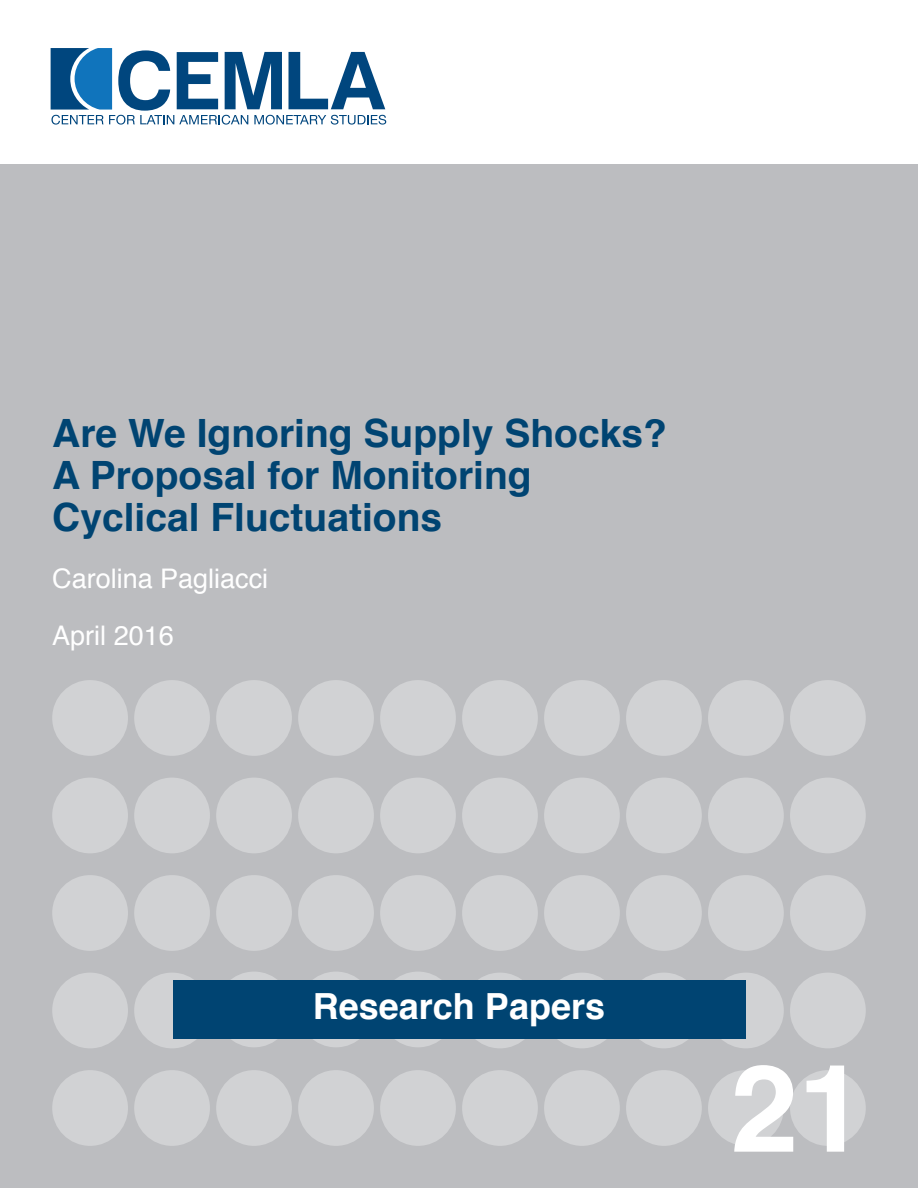
<style>
.page{position:relative;width:918px;height:1188px;background:#fff}
.page>*{position:absolute;margin:0;border:0;box-sizing:border-box;transform-origin:0 0}
.t1{font:700 121.65px "Helvetica";color:#fff}
.t2{font:700 39px/42px "Helvetica";color:#004472}
.t3{font:700 36px "Helvetica";color:#fff}
.t4{font:27px/57px "Helvetica";color:#fff}
</style>
<div class="page">
<div style="left:0;top:164px;width:918px;height:1024px;background:#bcbdc0"></div>
<div style="left:790px;top:680px;width:76px;height:76px;background:#d1d2d4;border-radius:50%"></div>
<div style="left:790px;top:778px;width:76px;height:75px;background:#d1d2d4;border-radius:50%"></div>
<div style="left:790px;top:875px;width:76px;height:76px;background:#d1d2d4;border-radius:50%"></div>
<div style="left:790px;top:973px;width:76px;height:75px;background:#d1d2d4;border-radius:50%"></div>
<div style="left:790px;top:1070px;width:76px;height:76px;background:#d1d2d4;border-radius:50%"></div>
<div style="left:708px;top:680px;width:76px;height:76px;background:#d1d2d4;border-radius:50%"></div>
<div style="left:626px;top:680px;width:76px;height:76px;background:#d1d2d4;border-radius:50%"></div>
<div style="left:544px;top:680px;width:76px;height:76px;background:#d1d2d4;border-radius:50%"></div>
<div style="left:462px;top:680px;width:76px;height:76px;background:#d1d2d4;border-radius:50%"></div>
<div style="left:380px;top:680px;width:76px;height:76px;background:#d1d2d4;border-radius:50%"></div>
<div style="left:298px;top:680px;width:76px;height:76px;background:#d1d2d4;border-radius:50%"></div>
<div style="left:216px;top:680px;width:76px;height:76px;background:#d1d2d4;border-radius:50%"></div>
<div style="left:134px;top:680px;width:76px;height:76px;background:#d1d2d4;border-radius:50%"></div>
<div style="left:52px;top:680px;width:76px;height:76px;background:#d1d2d4;border-radius:50%"></div>
<div style="left:708px;top:778px;width:76px;height:75px;background:#d1d2d4;border-radius:50%"></div>
<div style="left:626px;top:778px;width:76px;height:75px;background:#d1d2d4;border-radius:50%"></div>
<div style="left:544px;top:778px;width:76px;height:75px;background:#d1d2d4;border-radius:50%"></div>
<div style="left:462px;top:778px;width:76px;height:75px;background:#d1d2d4;border-radius:50%"></div>
<div style="left:380px;top:778px;width:76px;height:75px;background:#d1d2d4;border-radius:50%"></div>
<div style="left:298px;top:778px;width:76px;height:75px;background:#d1d2d4;border-radius:50%"></div>
<div style="left:216px;top:778px;width:76px;height:75px;background:#d1d2d4;border-radius:50%"></div>
<div style="left:134px;top:778px;width:76px;height:75px;background:#d1d2d4;border-radius:50%"></div>
<div style="left:52px;top:778px;width:76px;height:75px;background:#d1d2d4;border-radius:50%"></div>
<div style="left:708px;top:875px;width:76px;height:76px;background:#d1d2d4;border-radius:50%"></div>
<div style="left:626px;top:875px;width:76px;height:76px;background:#d1d2d4;border-radius:50%"></div>
<div style="left:544px;top:875px;width:76px;height:76px;background:#d1d2d4;border-radius:50%"></div>
<div style="left:462px;top:875px;width:76px;height:76px;background:#d1d2d4;border-radius:50%"></div>
<div style="left:380px;top:875px;width:76px;height:76px;background:#d1d2d4;border-radius:50%"></div>
<div style="left:298px;top:875px;width:76px;height:76px;background:#d1d2d4;border-radius:50%"></div>
<div style="left:216px;top:875px;width:76px;height:76px;background:#d1d2d4;border-radius:50%"></div>
<div style="left:134px;top:875px;width:76px;height:76px;background:#d1d2d4;border-radius:50%"></div>
<div style="left:52px;top:875px;width:76px;height:76px;background:#d1d2d4;border-radius:50%"></div>
<div style="left:708px;top:973px;width:76px;height:75px;background:#d1d2d4;border-radius:50%"></div>
<div style="left:626px;top:973px;width:76px;height:75px;background:#d1d2d4;border-radius:50%"></div>
<div style="left:544px;top:973px;width:76px;height:75px;background:#d1d2d4;border-radius:50%"></div>
<div style="left:462px;top:973px;width:76px;height:75px;background:#d1d2d4;border-radius:50%"></div>
<div style="left:380px;top:972px;width:76px;height:75px;background:#d1d2d4;border-radius:50%"></div>
<div style="left:298px;top:972px;width:76px;height:75px;background:#d1d2d4;border-radius:50%"></div>
<div style="left:216px;top:972px;width:76px;height:75px;background:#d1d2d4;border-radius:50%"></div>
<div style="left:134px;top:973px;width:76px;height:75px;background:#d1d2d4;border-radius:50%"></div>
<div style="left:52px;top:973px;width:76px;height:75px;background:#d1d2d4;border-radius:50%"></div>
<div style="left:708px;top:1070px;width:76px;height:76px;background:#d1d2d4;border-radius:50%"></div>
<div style="left:626px;top:1070px;width:76px;height:76px;background:#d1d2d4;border-radius:50%"></div>
<div style="left:544px;top:1070px;width:76px;height:76px;background:#d1d2d4;border-radius:50%"></div>
<div style="left:462px;top:1070px;width:76px;height:76px;background:#d1d2d4;border-radius:50%"></div>
<div style="left:380px;top:1070px;width:76px;height:76px;background:#d1d2d4;border-radius:50%"></div>
<div style="left:298px;top:1070px;width:76px;height:76px;background:#d1d2d4;border-radius:50%"></div>
<div style="left:216px;top:1070px;width:76px;height:76px;background:#d1d2d4;border-radius:50%"></div>
<div style="left:134px;top:1070px;width:76px;height:76px;background:#d1d2d4;border-radius:50%"></div>
<div style="left:52px;top:1070px;width:76px;height:76px;background:#d1d2d4;border-radius:50%"></div>
<div style="left:173px;top:981px;width:572px;height:58px;background:#004472"></div>
<svg style="left:51px;top:48px;width:335px;height:77px"></svg>
<p class="t2" style="left:52px;top:413px;width:616px">Are We Ignoring Supply Shocks?<br>A Proposal for Monitoring<br>Cyclical Fluctuations</p>
<p class="t4" style="left:52px;top:551px;width:218px">Carolina Pagliacci<br>April 2016</p>
<p class="t3" style="left:313px;top:978px;width:294px">Research Papers</p>
<h1 class="t1" style="left:730px;top:1011px;width:137px">21</h1>
</div>
